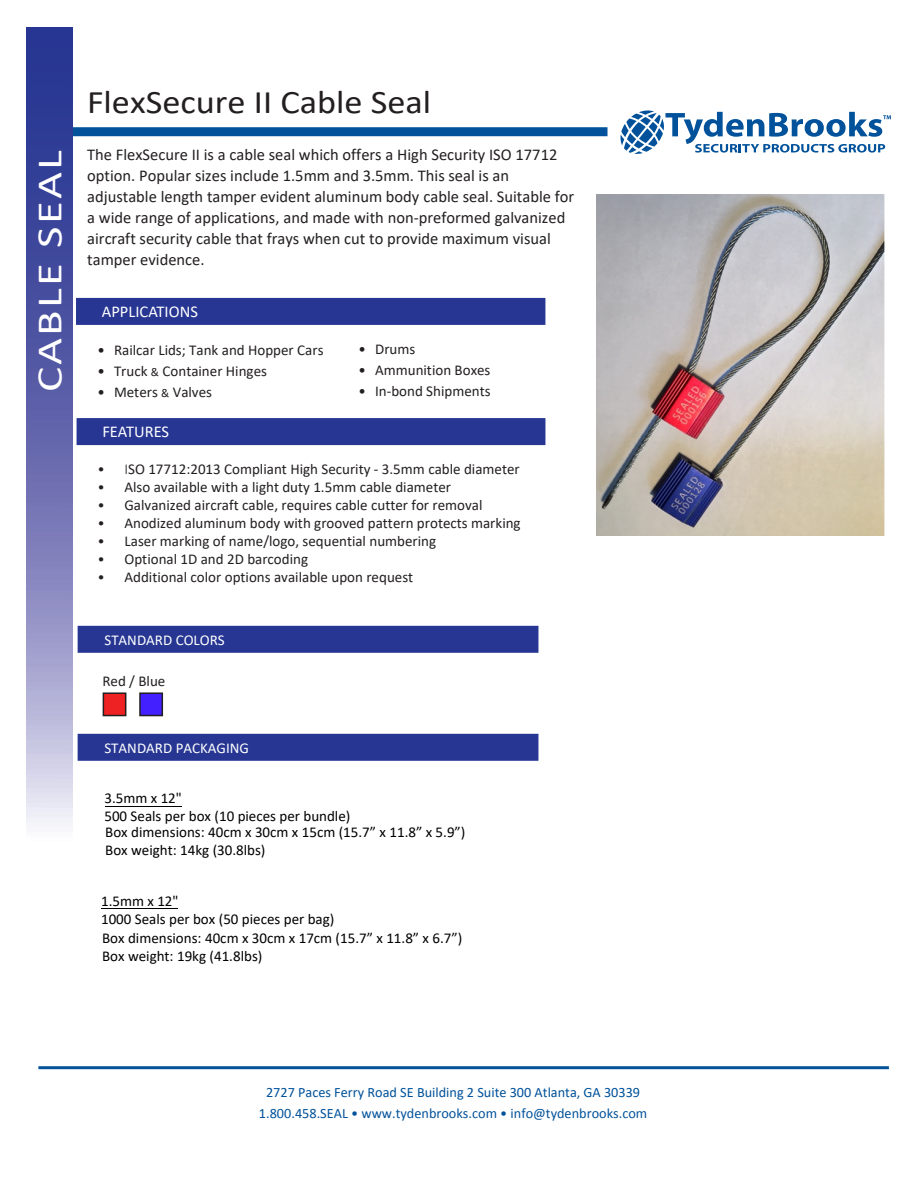
<style>
.page{position:relative;width:918px;height:1188px;background:#fff}
.page>*{position:absolute;margin:0;border:0;box-sizing:border-box;transform-origin:0 0}
.t1{font:36px "Calibri";letter-spacing:.05em;color:#fff;scale:1.3 1}
.t2{font:33px "Calibri";color:#231f20;scale:1.1 1}
.t3{font:16.5px/21px "Calibri";color:#231f20}
.t4{font:16.5px "Calibri";color:#fff}
.t5{font:15px "Calibri";color:#231f20}
.t6{font:15px/18px "Calibri";color:#000}
.t7{font:15px "Calibri";color:#fff}
.t8{font:14.25px/21px "Calibri";color:#01529a;text-align:center}
.s1{font-size:12px}
.s2{font-weight:300}
</style>
<div class="page">
<div style="left:41px;top:127px;width:567px;height:9px;background:#01529a"></div>
<svg style="left:620px;top:110px;width:271px;height:44px"></svg>
<hr style="left:38px;top:1066px;width:851px;height:3px;background:#01529a">
<svg style="left:27px;top:27px;width:45px;height:800px;background:#6e72b3"></svg>
<div style="left:76px;top:297px;width:469px;height:29px;background:#263692"></div>
<div style="left:77px;top:417px;width:468px;height:29px;background:#263692"></div>
<div style="left:103px;top:693px;width:23px;height:23px;background:#ee2123"></div>
<div style="left:103px;top:692px;width:23px;height:24px;border:2px solid #231f20"></div>
<div style="left:140px;top:693px;width:22px;height:23px;background:#4220ff"></div>
<div style="left:139px;top:692px;width:24px;height:24px;border:2px solid #231f20"></div>
<div style="left:78px;top:625px;width:460px;height:28px;background:#263692"></div>
<img style="left:596px;top:194px;width:289px;height:342px">
<div style="left:78px;top:733px;width:460px;height:28px;background:#263692"></div>
<hr style="left:105px;top:806px;width:77px;height:1px;background:#000">
<hr style="left:101px;top:908px;width:77px;height:1px;background:#000">
<p class="t1" style="left:25px;top:392px;width:188px;rotate:-90deg">CABLE SEAL</p>
<p class="t2" style="left:87px;top:79px;width:314px">FlexSecure II Cable Seal</p>
<p class="t3" style="left:87px;top:143px;width:489px">The FlexSecure II is a cable seal which offers a High Security ISO 17712 option. Popular sizes include 1.5mm and 3.5mm. This seal is an adjustable length tamper evident aluminum body cable seal. Suitable for a wide range of applications, and made with non-preformed galvanized aircraft security cable that frays when cut to provide maximum visual tamper evidence.</p>
<p class="t4" style="left:102px;top:300px;width:98px">APPLICATIONS</p>
<p class="t5" style="left:98px;top:339px;width:228px">• Railcar Lids; Tank and Hopper Cars</p>
<p class="t5" style="left:98px;top:360px;width:171px">• Truck <span class="s1">&amp;</span> Container Hinges</p>
<p class="t5" style="left:98px;top:381px;width:116px">• Meters <span class="s1">&amp;</span> Valves</p>
<p class="t5" style="left:359px;top:339px;width:58px">• Drums</p>
<p class="t5" style="left:359px;top:360px;width:133px">• Ammunition Boxes</p>
<p class="t5" style="left:359px;top:381px;width:133px">• In-bond Shipments</p>
<p class="t4" style="left:102px;top:420px;width:68px">FEATURES</p>
<p class="t5" style="left:98px;top:458px;width:424px"><span class="s2">• I</span>SO 17712:2013 Compliant High Security - 3.5mm cable diameter</p>
<p class="t5" style="left:98px;top:476px;width:355px"><span class="s2">•</span> Also available with a light duty 1.5mm cable diameter</p>
<p class="t5" style="left:98px;top:494px;width:387px"><span class="s2">•</span> Galvanized aircraft cable, requires cable cutter for removal</p>
<p class="t5" style="left:98px;top:512px;width:425px"><span class="s2">•</span> Anodized aluminum body with grooved pattern protects marking</p>
<p class="t5" style="left:98px;top:530px;width:340px"><span class="s2">•</span> Laser marking of name/logo, sequential numbering</p>
<p class="t5" style="left:98px;top:548px;width:212px"><span class="s2">•</span> Optional 1D and 2D barcoding</p>
<p class="t5" style="left:98px;top:566px;width:317px"><span class="s2">•</span> Additional color options available upon request</p>
<p class="t7" style="left:104px;top:629px;width:122px">STANDARD COLORS</p>
<p class="t5" style="left:102px;top:670px;width:64px">Red / Blue</p>
<p class="t7" style="left:104px;top:738px;width:146px">STANDARD PACKAGING</p>
<p class="t6" style="left:104px;top:789px;width:247px">3.5mm x 12"<br>500 Seals per box (10 pieces per bundle)</p>
<p class="t6" style="left:105px;top:823px;width:362px">Box dimensions: 40cm x 30cm x 15cm (15.7” x 11.8” x 5.9”)<br>Box weight: 14kg (30.8lbs)</p>
<p class="t6" style="left:101px;top:891px;width:235px">1.5mm x 12"<br>1000 Seals per box (50 pieces per bag)</p>
<p class="t6" style="left:102px;top:929px;width:362px">Box dimensions: 40cm x 30cm x 17cm (15.7” x 11.8” x 6.7”)<br>Box weight: 19kg (41.8lbs)</p>
<p class="t8" style="left:259px;top:1081px;width:390px">2727 Paces Ferry Road SE Building 2 Suite 300 Atlanta, GA 30339<br>1.800.458.SEAL • www.tydenbrooks.com • info@tydenbrooks.com</p>
</div>
